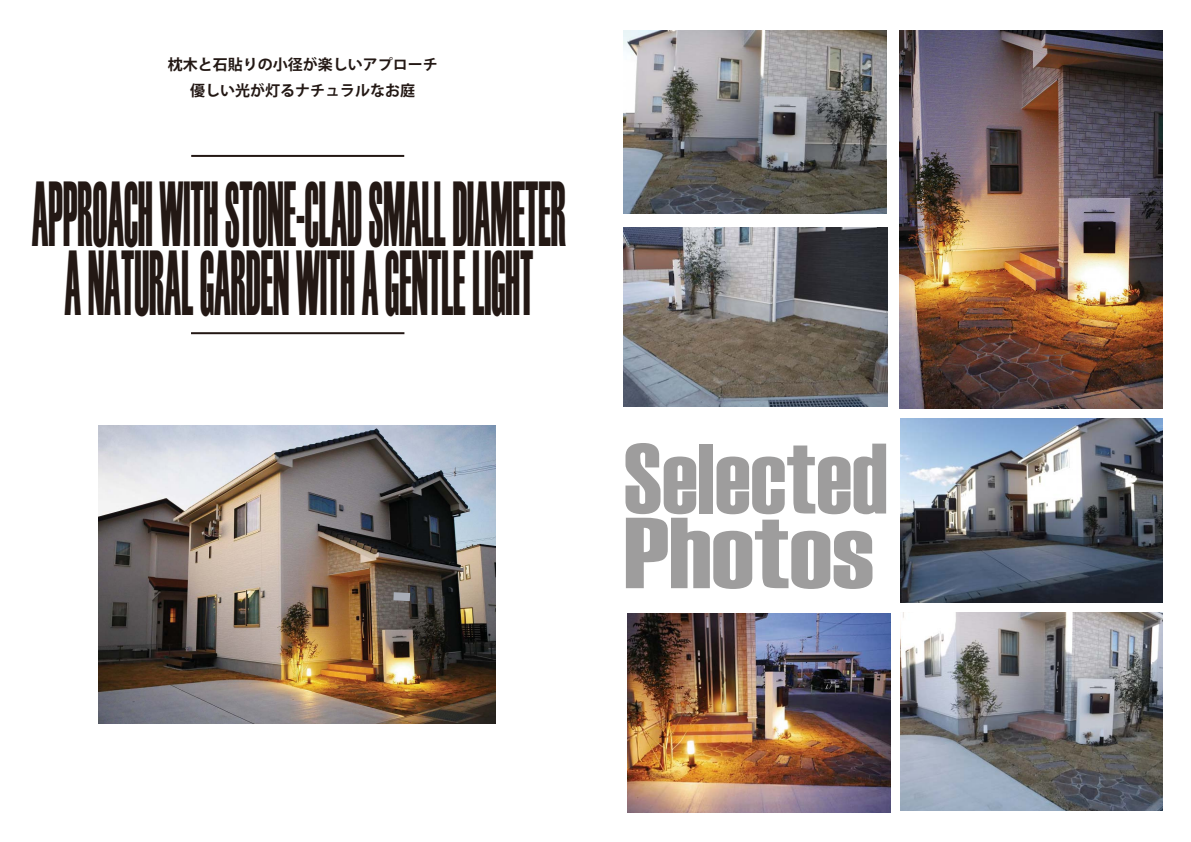
<style>
.page{position:relative;width:1191px;height:842px;background:#fff}
.page>*{position:absolute;margin:0;border:0;box-sizing:border-box;transform-origin:0 0}
.t1{font:100.6px "Haettenschweiler";color:#9e9d9d;scale:1.19 1}
.t2{font:99.8px "Haettenschweiler";color:#9e9d9d}
.t3{font:91.8px/68.7px "Haettenschweiler";color:#231814;text-align:center;scale:.41 1}
.t4{font:15px/26.2px "Koz Go Pr 6 N Bold 90 msp RKSJ H";color:#231814;text-align:center}
</style>
<div class="page">
<img style="left:99px;top:425px;width:396px;height:298px">
<hr style="left:191px;top:155px;width:213px;height:2px;background:#231814">
<hr style="left:191px;top:332px;width:213px;height:2px;background:#231814">
<img style="left:624px;top:227px;width:263px;height:180px">
<img style="left:899px;top:31px;width:263px;height:378px">
<svg style="left:383px;top:592px;width:27px;height:17px"></svg>
<img style="left:900px;top:419px;width:262px;height:183px">
<img style="left:900px;top:613px;width:262px;height:198px">
<img style="left:623px;top:31px;width:263px;height:182px">
<img style="left:628px;top:613px;width:262px;height:200px">
<p class="t4" style="left:168px;top:53px;width:272px">枕木と石貼りの小径が楽しいアプローチ優しい光が灯るナチュラルなお庭</p>
<p class="t3" style="left:32px;top:177px;width:1304px">APPROACH WITH STONE-CLAD SMALL DIAMETER<br>A NATURAL GARDEN WITH A GENTLE LIGHT</p>
<p class="t2" style="left:624px;top:426px;width:265px">Selected</p>
<p class="t1" style="left:624px;top:500px;width:212px">Photos</p>
</div>
